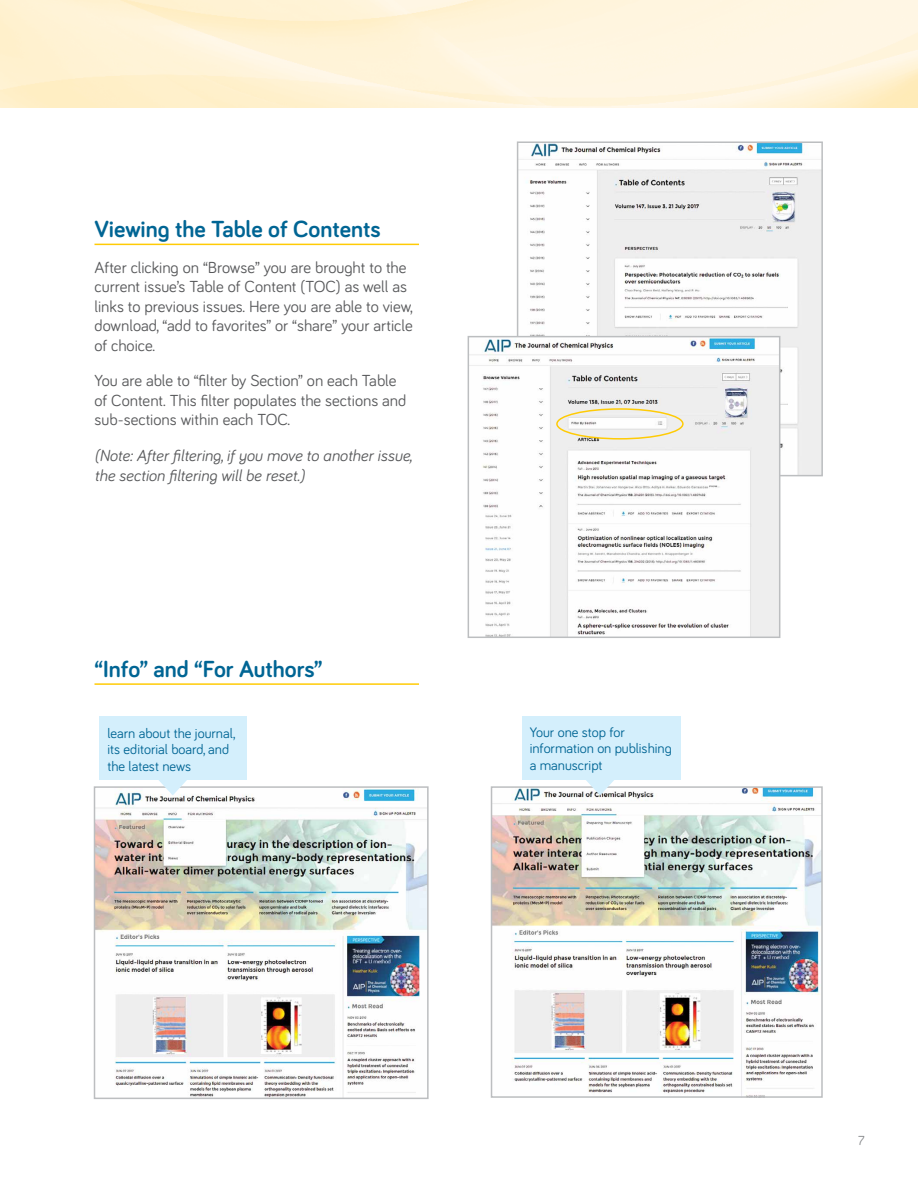
<style>
.page{position:relative;width:918px;height:1188px;background:#fff}
.page>*{position:absolute;margin:0;border:0;box-sizing:border-box;transform-origin:0 0}
.t1{font:700 24px "Bariol";color:#006594}
.t2{font:16.5px/19.5px "Bariol";color:#58595b}
.t3{font:italic 16.5px/19.5px "Bariol";color:#58595b}
.t4{font:14.25px/16.5px "Bariol";color:#006594}
.t5{font:13.5px "Bariol";color:#808285}
</style>
<div class="page">
<hr style="left:94px;top:244px;width:325px;height:1px;background:#ffcb05">
<img style="left:97px;top:789px;width:329px;height:307px">
<div style="left:94px;top:786px;width:335px;height:313px;border:2px solid #bcbec0"></div>
<img style="left:494px;top:789px;width:326px;height:306px">
<div style="left:491px;top:786px;width:332px;height:312px;border:2px solid #bcbec0"></div>
<hr style="left:94px;top:683px;width:325px;height:2px;background:#ffcb05">
<img style="left:520px;top:144px;width:300px;height:329px">
<div style="left:517px;top:141px;width:306px;height:335px;border:2px solid #bcbec0"></div>
<img style="left:471px;top:339px;width:306px;height:296px">
<div style="left:468px;top:336px;width:312px;height:302px;border:2px solid #bcbec0"></div>
<div style="left:99px;top:716px;width:147px;height:64px;background:#d4effc"></div>
<div style="left:522px;top:716px;width:158px;height:64px;background:#d4effc"></div>
<svg style="left:156px;top:780px;width:34px;height:15px"></svg>
<svg style="left:583px;top:780px;width:34px;height:15px"></svg>
<div style="left:556px;top:408px;width:128px;height:32px;border:2px solid #ffcb05;border-radius:50%"></div>
<h1 class="t1" style="left:94px;top:212px;width:288px">Viewing the Table of Contents</h1>
<p class="t2" style="left:94px;top:257px;width:320px">After clicking on “Browse” you are brought to the current issue’s Table of Content (TOC) as well as links to previous issues. Here you are able to view, download, “add to favorites” or “share” your article of choice.</p>
<p class="t2" style="left:94px;top:370px;width:314px">You are able to “filter by Section” on each Table of Content. This filter populates the sections and sub-sections within each TOC.</p>
<p class="t3" style="left:94px;top:445px;width:319px">(Note: After filtering, if you move to another issue, the section filtering will be reset.)</p>
<h1 class="t1" style="left:94px;top:652px;width:229px">“Info” and “For Authors”</h1>
<p class="t4" style="left:107px;top:724px;width:129px">learn about the journal, its editorial board, and the latest news</p>
<p class="t4" style="left:530px;top:723px;width:144px">Your one stop for information on publishing a manuscript</p>
<p class="t5" style="left:858px;top:1131px;width:8px">7</p>
</div>
